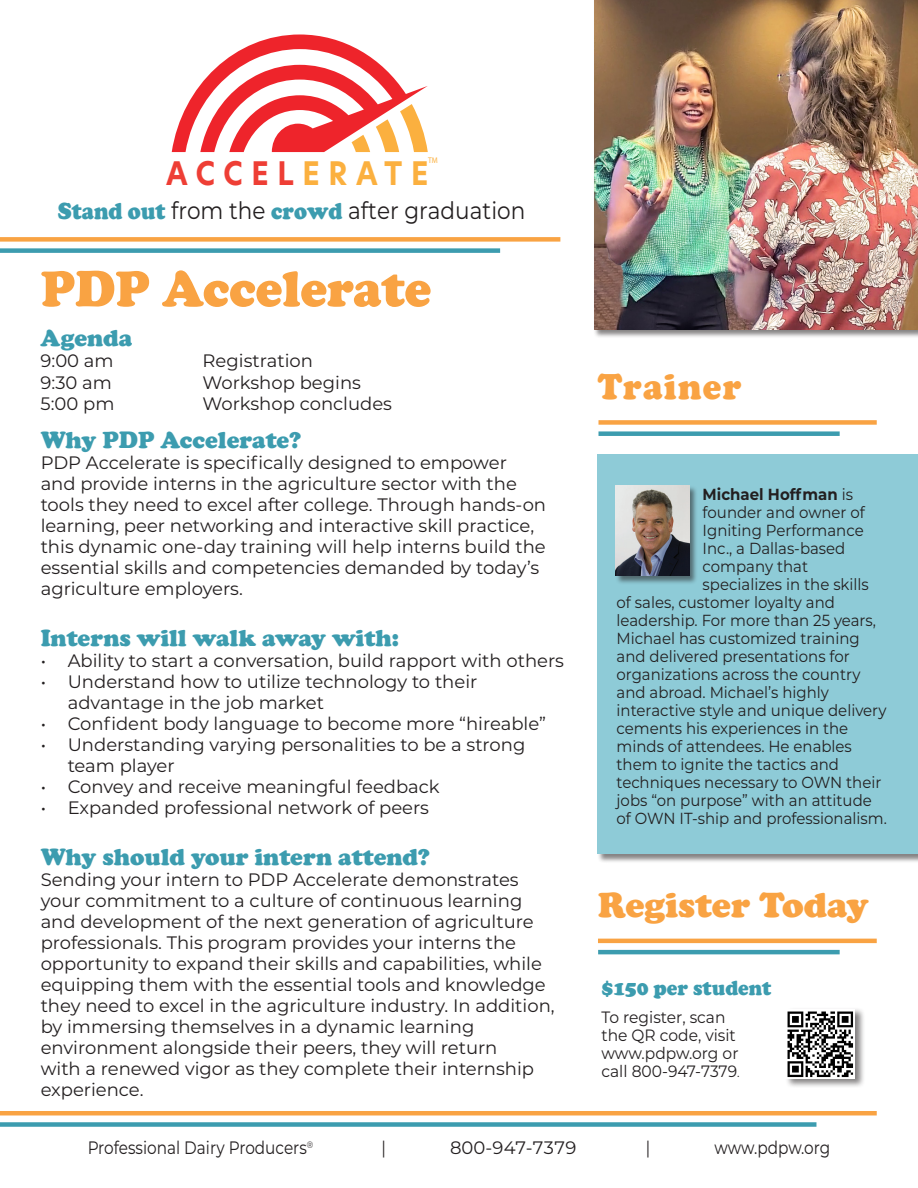
<style>
.page{position:relative;width:918px;height:1188px;background:#fff}
.page>*{position:absolute;margin:0;border:0;box-sizing:border-box;transform-origin:0 0}
.t1{font:900 52.5px "Cooper";letter-spacing:-.005em;color:#f9a343;scale:.96 1}
.t2{font:900 37.05px "Cooper";letter-spacing:.04em;color:#f9a343;scale:.94 1}
.t3{font:900 36px "Cooper";color:#f9a343}
.t4{font:700 31.8px "New Hero";letter-spacing:.305em;color:#ee3e35;scale:.9 1}
.t5{font:900 24px "Cooper";color:#3c9caf}
.t6{font:24px "Montserrat";color:#231f20;scale:.9 1}
.t7{font:900 21.3px "Cooper";color:#3c9caf;scale:.93 1}
.t8{font:18px/21px "Montserrat";color:#231f20}
.t9{font:18px "Montserrat";color:#231f20;scale:.85 1}
.t10{font:16.35px/18px "Montserrat";color:#231f20;scale:.95 1}
.t11{font:16.05px "Montserrat";color:#231f20;scale:.93 1}
.t12{font:700 16.05px "Montserrat";color:#231f20;scale:.93 1}
.t13{font:8.25px "Myriad Pro";color:#fbb03f;scale:.9 1}
.s1{color:#fbb03f}
.s2{font-family:"Cooper";font-weight:900;color:#3c9caf}
.s3{font-weight:400}
.s4{font-size:12.3px}
</style>
<div class="page">
<div style="left:593px;top:0;width:325px;height:338px;background:#231f20;opacity:.55"></div>
<img style="left:594px;top:0;width:324px;height:329px">
<div style="left:597px;top:454px;width:321px;height:409px;background:#231f20;opacity:.55"></div>
<div style="left:598px;top:454px;width:320px;height:400px;background:#8ecbd7"></div>
<div style="left:598px;top:420px;width:279px;height:5px;background:#f9a343"></div>
<div style="left:615px;top:485px;width:83px;height:100px;background:#231f20;opacity:.55"></div>
<img style="left:616px;top:485px;width:73px;height:91px">
<svg style="left:172px;top:35px;width:256px;height:117px"></svg>
<div style="left:598px;top:431px;width:242px;height:5px;background:#3c9caf"></div>
<hr style="left:0;top:1111px;width:877px;height:4px;background:#f9a343">
<div style="left:0;top:1122px;width:816px;height:5px;background:#3c9caf"></div>
<div style="left:0;top:237px;width:560px;height:5px;background:#f9a343"></div>
<div style="left:0;top:248px;width:500px;height:5px;background:#3c9caf"></div>
<div style="left:785px;top:1008px;width:80px;height:80px;background:#231f20;opacity:.55"></div>
<img style="left:786px;top:1009px;width:69px;height:70px">
<hr style="left:598px;top:939px;width:279px;height:4px;background:#f9a343">
<hr style="left:598px;top:950px;width:242px;height:4px;background:#3c9caf">
<p class="t13" style="left:428px;top:155px;width:12px">TM</p>
<p class="t4" style="left:166px;top:152px;width:293px">ACCEL<span class="s1">ERATE</span></p>
<p class="t6" style="left:58px;top:194px;width:521px"><span class="s2">Stand out</span> from the <span class="s2">crowd</span> after graduation</p>
<p class="t1" style="left:41px;top:258px;width:408px">PDP Accelerate</p>
<p class="t5" style="left:41px;top:323px;width:93px">Agenda</p>
<p class="t8" style="left:41px;top:350px;width:75px">9:00 am</p>
<p class="t8" style="left:203px;top:350px;width:112px">Registration</p>
<p class="t8" style="left:41px;top:371px;width:73px">9:30 am</p>
<p class="t8" style="left:203px;top:371px;width:160px">Workshop begins</p>
<p class="t8" style="left:41px;top:393px;width:75px">5:00 pm</p>
<p class="t8" style="left:203px;top:393px;width:191px">Workshop concludes</p>
<p class="t5" style="left:41px;top:426px;width:262px">Why PDP Accelerate?</p>
<p class="t8" style="left:41px;top:451px;width:507px">PDP Accelerate is specifically designed to empower and provide interns in the agriculture sector with the tools they need to excel after college. Through hands-on learning, peer networking and interactive skill practice, this dynamic one-day training will help interns build the essential skills and competencies demanded by today’s agriculture employers.</p>
<p class="t5" style="left:41px;top:624px;width:360px">Interns will walk away with:</p>
<p class="t8" style="left:41px;top:649px;width:525px">• Ability to start a conversation, build rapport with others</p>
<p class="t8" style="left:68px;top:670px;width:411px;text-indent:-27px">• Understand how to utilize technology to their advantage in the job market</p>
<p class="t8" style="left:41px;top:712px;width:507px">• Confident body language to become more “hireable”</p>
<p class="t8" style="left:68px;top:733px;width:459px;text-indent:-27px">• Understanding varying personalities to be a strong team player</p>
<p class="t8" style="left:41px;top:775px;width:401px">• Convey and receive meaningful feedback</p>
<p class="t8" style="left:41px;top:796px;width:390px">• Expanded professional network of peers</p>
<p class="t5" style="left:41px;top:843px;width:391px">Why should your intern attend?</p>
<p class="t8" style="left:41px;top:869px;width:516px">Sending your intern to PDP Accelerate demonstrates your commitment to a culture of continuous learning and development of the next generation of agriculture professionals. This program provides your interns the opportunity to expand their skills and capabilities, while equipping them with the essential tools and knowledge they need to excel in the agriculture industry. In addition, by immersing themselves in a dynamic learning environment alongside their peers, they will return<br>with a renewed vigor as they complete their internship experience.</p>
<p class="t2" style="left:598px;top:365px;width:154px">Trainer</p>
<p class="t12" style="left:703px;top:482px;width:163px">Michael Hoffman <span class="s3">is</span></p>
<p class="t11" style="left:703px;top:501px;width:176px">founder and owner of</p>
<p class="t11" style="left:703px;top:519px;width:175px">Igniting Performance</p>
<p class="t11" style="left:703px;top:537px;width:155px">Inc., a Dallas-based</p>
<p class="t11" style="left:703px;top:555px;width:115px">company that</p>
<p class="t11" style="left:703px;top:573px;width:180px">specializes in the skills</p>
<p class="t11" style="left:617px;top:591px;width:236px">of sales, customer loyalty and</p>
<p class="t11" style="left:617px;top:609px;width:280px">leadership. For more than 25 years,</p>
<p class="t11" style="left:617px;top:627px;width:263px">Michael has customized training</p>
<p class="t11" style="left:617px;top:645px;width:252px">and delivered presentations for</p>
<p class="t11" style="left:617px;top:663px;width:264px">organizations across the country</p>
<p class="t11" style="left:617px;top:681px;width:230px">and abroad. Michael’s highly</p>
<p class="t11" style="left:617px;top:699px;width:292px">interactive style and unique delivery</p>
<p class="t11" style="left:617px;top:717px;width:251px">cements his experiences in the</p>
<p class="t11" style="left:617px;top:735px;width:255px">minds of attendees. He enables</p>
<p class="t11" style="left:617px;top:753px;width:241px">them to ignite the tactics and</p>
<p class="t11" style="left:617px;top:771px;width:286px">techniques necessary to OWN their</p>
<p class="t11" style="left:617px;top:789px;width:276px">jobs “on purpose” with an attitude</p>
<p class="t11" style="left:617px;top:807px;width:292px">of OWN IT-ship and professionalism.</p>
<p class="t3" style="left:598px;top:884px;width:272px">Register Today</p>
<p class="t7" style="left:601px;top:975px;width:184px">$150 per student</p>
<p class="t10" style="left:601px;top:1007px;width:147px">To register, scan the QR code, visit www.pdpw.org or call 800-947-7379<span class="s4">.</span></p>
<p class="t9" style="left:88px;top:1136px;width:267px">Professional Dairy Producers<sup>®</sup></p>
<p class="t9" style="left:381px;top:1136px;width:7px">|</p>
<p class="t8" style="left:450px;top:1137px;width:128px">800-947-7379</p>
<p class="t9" style="left:646px;top:1136px;width:7px">|</p>
<p class="t9" style="left:715px;top:1136px;width:138px">www.pdpw.org</p>
</div>
